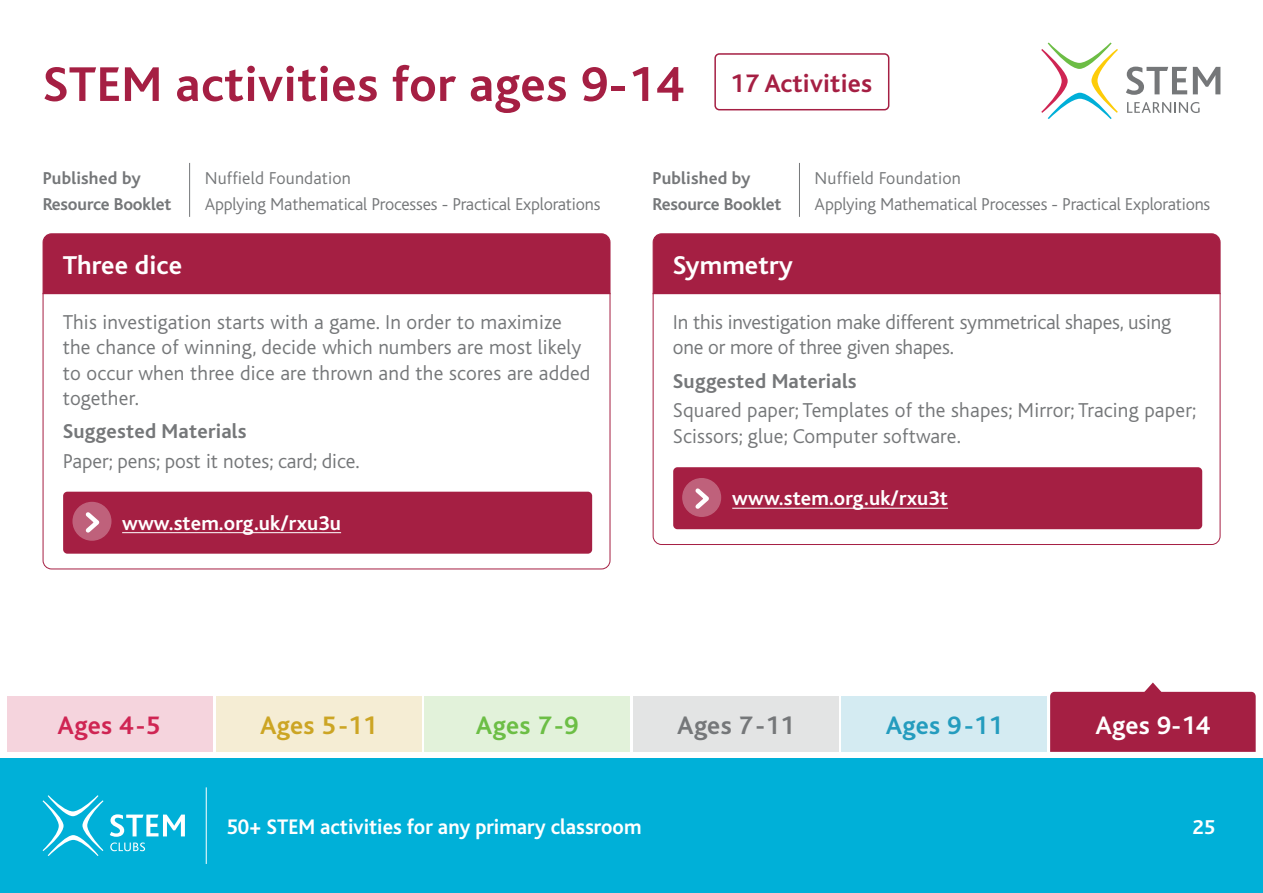
<style>
.page{position:relative;width:1263px;height:893px;background:#fff}
.page>*{position:absolute;margin:0;border:0;box-sizing:border-box;transform-origin:0 0}
.t1{font:700 51px "Bliss";letter-spacing:.01em;color:#a51f43}
.t2{font:700 27px "Bliss";letter-spacing:.005em;color:#fff}
.t3{font:700 26.4px "Bliss";letter-spacing:.01em;color:#cca524}
.t4{font:700 26.4px "Bliss";letter-spacing:.01em;color:#757779}
.t5{font:700 26.4px "Bliss";letter-spacing:.01em;color:#249cbe}
.t6{font:700 26.4px "Bliss";letter-spacing:.01em;color:#fff}
.t7{font:700 26.4px "Bliss";color:#cf2553}
.t8{font:700 26.4px "Bliss";color:#6cbe45}
.t9{font:700 22.05px "Bliss";color:#fff;scale:.95 1}
.t10{font:300 21px/25.2px "Bliss";letter-spacing:.01em;color:#757779}
.t11{font:300 21px/25.2px "Bliss";letter-spacing:-.01em;color:#757779}
.t12{font:700 21px "Bliss";letter-spacing:.005em;color:#fff}
.t13{font:700 21px "Bliss";letter-spacing:.01em;color:#757779}
.t14{font:300 18px "Bliss";letter-spacing:-.01em;color:#757779}
.t15{font:300 18px "Bliss";letter-spacing:.01em;color:#757779}
.t16{font:700 18px "Bliss";letter-spacing:-.01em;color:#757779}
.t17{font:700 18px "Bliss";letter-spacing:.01em;color:#757779}
</style>
<div class="page">
<div style="left:714px;top:53px;width:175px;height:57px;border:2px solid #a51f43;border-radius:4px"></div>
<svg style="left:42px;top:294px;width:569px;height:276px"></svg>
<svg style="left:652px;top:294px;width:569px;height:251px"></svg>
<div style="left:42px;top:233px;width:569px;height:61px;background:#a51f43"></div>
<div style="left:652px;top:233px;width:569px;height:61px;background:#a51f43"></div>
<div style="left:63px;top:492px;width:529px;height:62px;background:#a51f43;border-radius:4px"></div>
<div style="left:673px;top:467px;width:529px;height:62px;background:#a51f43;border-radius:4px"></div>
<hr style="left:122px;top:532px;width:219px;height:1px;background:#fff">
<hr style="left:732px;top:508px;width:216px;height:1px;background:#fff">
<hr style="left:189px;top:163px;width:1px;height:54px;background:#757779">
<hr style="left:799px;top:163px;width:1px;height:54px;background:#757779">
<div style="left:73px;top:503px;width:38px;height:37px;background:#bf617b;border-radius:50%"></div>
<div style="left:72px;top:502px;width:39px;height:39px;border:2px solid #fff;border-radius:50%"></div>
<svg style="left:82px;top:508px;width:22px;height:29px"></svg>
<div style="left:683px;top:479px;width:37px;height:37px;background:#bf617b;border-radius:50%"></div>
<div style="left:682px;top:478px;width:39px;height:39px;border:2px solid #fff;border-radius:50%"></div>
<svg style="left:691px;top:488px;width:22px;height:25px"></svg>
<div style="left:0;top:758px;width:1263px;height:135px;background:#00b0d8"></div>
<svg style="left:110px;top:814px;width:75px;height:37px"></svg>
<svg style="left:43px;top:795px;width:60px;height:61px"></svg>
<hr style="left:206px;top:787px;width:1px;height:77px;background:#fff">
<svg style="left:1127px;top:102px;width:72px;height:11px"></svg>
<svg style="left:1126px;top:67px;width:61px;height:28px"></svg>
<svg style="left:1193px;top:67px;width:27px;height:27px"></svg>
<svg style="left:1041px;top:43px;width:77px;height:76px"></svg>
<div style="left:7px;top:696px;width:206px;height:56px;background:#f5d4dd"></div>
<div style="left:216px;top:696px;width:205px;height:56px;background:#f5edd4"></div>
<div style="left:424px;top:696px;width:206px;height:56px;background:#e2f2da"></div>
<div style="left:633px;top:696px;width:205px;height:56px;background:#e3e4e4"></div>
<div style="left:842px;top:696px;width:205px;height:56px;background:#d4ebf2"></div>
<svg style="left:1050px;top:682px;width:205px;height:70px"></svg>
<h1 class="t1" style="left:43px;top:58px;width:831px">STEM activities for ages 9-14 <sup>17</sup> <sup>Activities</sup></h1>
<p class="t17" style="left:43px;top:169px;width:100px">Published by</p>
<p class="t15" style="left:205px;top:168px;width:148px">Nuffield Foundation</p>
<p class="t16" style="left:43px;top:194px;width:130px">Resource Booklet</p>
<p class="t14" style="left:205px;top:194px;width:397px">Applying Mathematical Processes - Practical Explorations</p>
<p class="t17" style="left:652px;top:169px;width:100px">Published by</p>
<p class="t15" style="left:814px;top:168px;width:148px">Nuffield Foundation</p>
<p class="t16" style="left:652px;top:194px;width:130px">Resource Booklet</p>
<p class="t14" style="left:814px;top:194px;width:397px">Applying Mathematical Processes - Practical Explorations</p>
<p class="t2" style="left:63px;top:251px;width:121px">Three dice</p>
<p class="t2" style="left:673px;top:251px;width:122px">Symmetry</p>
<p class="t10" style="left:63px;top:310px;width:529px">This investigation starts with a game. In order to maximize the chance of winning, decide which numbers are most likely to occur when three dice are thrown and the scores are added together.</p>
<p class="t13" style="left:63px;top:421px;width:185px">Suggested Materials</p>
<p class="t10" style="left:63px;top:449px;width:299px">Paper; pens; post it notes; card; dice.</p>
<p class="t12" style="left:122px;top:512px;width:220px">www.stem.org.uk/rxu3u</p>
<p class="t11" style="left:673px;top:310px;width:500px">In this investigation make different symmetrical shapes, using one or more of three given shapes.</p>
<p class="t13" style="left:673px;top:370px;width:185px">Suggested Materials</p>
<p class="t10" style="left:673px;top:398px;width:525px">Squared paper; Templates of the shapes; Mirror; Tracing paper;<br>Scissors; glue; Computer software.</p>
<p class="t12" style="left:732px;top:488px;width:217px">www.stem.org.uk/rxu3t</p>
<p class="t7" style="left:58px;top:712px;width:104px">Ages 4 -5</p>
<p class="t3" style="left:260px;top:712px;width:119px">Ages 5 -11</p>
<p class="t8" style="left:476px;top:712px;width:104px">Ages 7 -9</p>
<p class="t4" style="left:677px;top:712px;width:119px">Ages 7 -11</p>
<p class="t5" style="left:886px;top:712px;width:119px">Ages 9 -11</p>
<p class="t6" style="left:1095px;top:712px;width:116px">Ages 9-14</p>
<p class="t9" style="left:226px;top:815px;width:438px">50+ STEM activities for any primary classroom</p>
<p class="t12" style="left:1192px;top:817px;width:24px">25</p>
</div>
